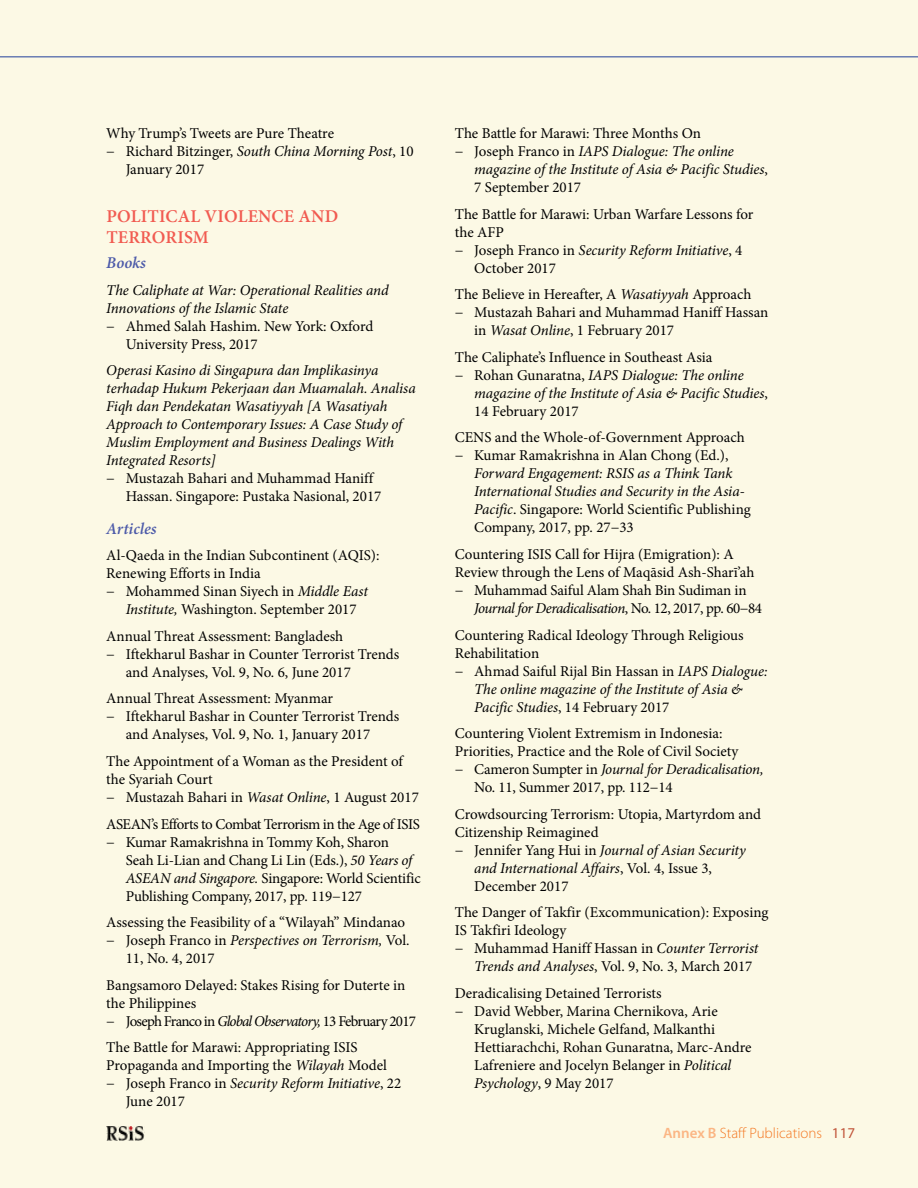
<style>
.page{position:relative;width:918px;height:1188px;background:#fcf9e5}
.page>*{position:absolute;margin:0;border:0;box-sizing:border-box;transform-origin:0 0}
.t1{font:600 18px/21px "Minion Pro";letter-spacing:.01em;color:#f15b51}
.t2{font:italic 600 16.5px "Minion Pro";color:#4d5ba9}
.t3{font:15px/18px "Minion Pro";letter-spacing:-.005em;color:#000}
.t4{font:italic 15px/18px "Minion Pro";letter-spacing:-.01em;color:#000}
.t5{font:15px/18px "Minion Pro";letter-spacing:-.03em;color:#000}
.t6{font:italic 15px "Minion Pro";letter-spacing:-.04em;color:#000}
.t7{font:300 15px "Myriad Pro";color:#f47721}
.s1{font-style:italic}
.s2{font-style:normal}
.s3{font-weight:600;color:#fbb684}
.s4{font-weight:400;color:#c05338}
</style>
<div class="page">
<hr style="left:0;top:56px;width:918px;height:1px;background:#21409a">
<img style="left:107px;top:1127px;width:38px;height:13px">
<p class="t3" style="left:106px;top:125px;width:229px">Why Trump’s Tweets are Pure Theatre</p>
<p class="t3" style="left:106px;top:143px;width:309px">− Richard Bitzinger, <span class="s1">South China Morning Post</span>, 10</p>
<p class="t3" style="left:126px;top:161px;width:80px">January 2017</p>
<p class="t1" style="left:106px;top:206px;width:233px">POLITICAL VIOLENCE AND<br>TERRORISM</p>
<p class="t2" style="left:106px;top:253px;width:41px">Books</p>
<p class="t4" style="left:106px;top:281px;width:284px">The Caliphate at War: Operational Realities and<br>Innovations of the Islamic State</p>
<p class="t3" style="left:126px;top:317px;width:249px;text-indent:-20px">− Ahmed Salah Hashim. New York: Oxford<br>University Press, 2017</p>
<p class="t4" style="left:106px;top:361px;width:311px">Operasi Kasino di Singapura dan Implikasinya terhadap Hukum Pekerjaan dan Muamalah. Analisa Fiqh dan Pendekatan Wasatiyyah [A Wasatiyah Approach to Contemporary Issues: A Case Study of Muslim Employment and Business Dealings With Integrated Resorts]</p>
<p class="t3" style="left:126px;top:470px;width:257px;text-indent:-20px">− Mustazah Bahari and Muhammad Haniff<br>Hassan. Singapore: Pustaka Nasional, 2017</p>
<p class="t2" style="left:106px;top:519px;width:52px">Articles</p>
<p class="t3" style="left:106px;top:547px;width:275px">Al-Qaeda in the Indian Subcontinent (AQIS):</p>
<p class="t3" style="left:106px;top:565px;width:156px">Renewing Efforts in India</p>
<p class="t3" style="left:106px;top:583px;width:263px">− Mohammed Sinan Siyech in <span class="s1">Middle East</span></p>
<p class="t3" style="left:126px;top:601px;width:232px"><span class="s1">Institute,</span> Washington. September 2017</p>
<p class="t3" style="left:106px;top:627px;width:238px">Annual Threat Assessment: Bangladesh</p>
<p class="t3" style="left:106px;top:645px;width:294px">− Iftekharul Bashar in Counter Terrorist Trends</p>
<p class="t3" style="left:126px;top:663px;width:227px">and Analyses, Vol. 9, No. 6, June 2017</p>
<p class="t3" style="left:106px;top:690px;width:228px">Annual Threat Assessment: Myanmar</p>
<p class="t3" style="left:106px;top:708px;width:294px">− Iftekharul Bashar in Counter Terrorist Trends</p>
<p class="t3" style="left:126px;top:726px;width:246px">and Analyses, Vol. 9, No. 1, January 2017</p>
<p class="t3" style="left:106px;top:752px;width:314px">The Appointment of a Woman as the President of the Syariah Court<br>− Mustazah Bahari in <span class="s1">Wasat Online</span>, 1 August 2017</p>
<p class="t5" style="left:106px;top:815px;width:315px">ASEAN’s Efforts to Combat Terrorism in the Age of ISIS − Kumar Ramakrishna in Tommy Koh, Sharon</p>
<p class="t3" style="left:126px;top:851px;width:296px">Seah Li-Lian and Chang Li Lin (Eds.), <span class="s1">50 Years of<br>ASEAN and Singapore.</span> Singapore: World Scientific<br>Publishing Company, 2017, pp. 119−127</p>
<p class="t3" style="left:106px;top:913px;width:300px">Assessing the Feasibility of a “Wilayah” Mindanao</p>
<p class="t4" style="left:106px;top:931px;width:305px"><span class="s2">− Joseph Franco in</span> Perspectives on Terrorism, <span class="s2">Vol.</span></p>
<p class="t3" style="left:126px;top:949px;width:90px">11, No. 4, 2017</p>
<p class="t3" style="left:106px;top:976px;width:311px">Bangsamoro Delayed: Stakes Rising for Duterte in the Philippines<br>− Joseph Franco in <span class="s1">Global Observatory,</span> 13 February 2017</p>
<p class="t3" style="left:106px;top:1038px;width:253px">The Battle for Marawi: Appropriating ISIS</p>
<p class="t3" style="left:106px;top:1056px;width:282px">Propaganda and Importing the <span class="s1">Wilayah</span> Model</p>
<p class="t4" style="left:106px;top:1074px;width:296px"><span class="s2">− Joseph Franco in</span> Security Reform Initiative<span class="s2">, 22</span></p>
<p class="t3" style="left:126px;top:1092px;width:61px">June 2017</p>
<p class="t3" style="left:455px;top:125px;width:248px">The Battle for Marawi: Three Months On</p>
<p class="t4" style="left:455px;top:143px;width:281px"><span class="s2">− Joseph Franco in</span> IAPS Dialogue: The online</p>
<p class="t4" style="left:474px;top:161px;width:295px">magazine of the Institute of Asia &amp; Pacific Studies<span class="s2">,</span></p>
<p class="t3" style="left:474px;top:179px;width:108px">7 September 2017</p>
<p class="t3" style="left:455px;top:205px;width:300px">The Battle for Marawi: Urban Warfare Lessons for</p>
<p class="t3" style="left:455px;top:223px;width:51px">the AFP</p>
<p class="t4" style="left:455px;top:241px;width:289px"><span class="s2">− Joseph Franco in</span> Security Reform Initiative<span class="s2">, 4</span></p>
<p class="t3" style="left:474px;top:259px;width:83px">October 2017</p>
<p class="t3" style="left:455px;top:286px;width:298px">The Believe in Hereafter, A <span class="s1">Wasatiyyah</span> Approach</p>
<p class="t3" style="left:455px;top:304px;width:315px">− Mustazah Bahari and Muhammad Haniff Hassan</p>
<p class="t3" style="left:474px;top:322px;width:201px">in <span class="s1">Wasat Online</span>, 1 February 2017</p>
<p class="t3" style="left:455px;top:348px;width:259px">The Caliphate’s Influence in Southeast Asia</p>
<p class="t4" style="left:455px;top:366px;width:290px"><span class="s2">− Rohan Gunaratna,</span> IAPS Dialogue: The online</p>
<p class="t4" style="left:474px;top:384px;width:295px">magazine of the Institute of Asia &amp; Pacific Studies<span class="s2">,</span></p>
<p class="t3" style="left:474px;top:402px;width:106px">14 February 2017</p>
<p class="t3" style="left:455px;top:429px;width:291px">CENS and the Whole-of-Government Approach − Kumar Ramakrishna in Alan Chong (Ed.),</p>
<p class="t4" style="left:474px;top:465px;width:278px">Forward Engagement: RSIS as a Think Tank International Studies and Security in the Asia-Pacific<span class="s2">. Singapore: World Scientific Publishing Company, 2017, pp. 27−33</span></p>
<p class="t3" style="left:455px;top:545px;width:281px">Countering ISIS Call for Hijra (Emigration): A</p>
<p class="t3" style="left:455px;top:563px;width:301px">Review through the Lens of Maqāsid Ash-Sharī’ah</p>
<p class="t3" style="left:455px;top:581px;width:293px">− Muhammad Saiful Alam Shah Bin Sudiman in</p>
<p class="t6" style="left:474px;top:598px;width:289px">Journal for Deradicalisation<span class="s2">, No. 12, 2017, pp. 60−84</span></p>
<p class="t3" style="left:455px;top:626px;width:290px">Countering Radical Ideology Through Religious</p>
<p class="t3" style="left:455px;top:644px;width:86px">Rehabilitation</p>
<p class="t3" style="left:455px;top:662px;width:314px">− Ahmad Saiful Rijal Bin Hassan in <span class="s1">IAPS Dialogue:</span></p>
<p class="t4" style="left:474px;top:680px;width:270px">The online magazine of the Institute of Asia &amp;</p>
<p class="t3" style="left:474px;top:698px;width:197px"><span class="s1">Pacific Studies</span>, 14 February 2017</p>
<p class="t3" style="left:455px;top:724px;width:269px">Countering Violent Extremism in Indonesia:</p>
<p class="t3" style="left:455px;top:742px;width:285px">Priorities, Practice and the Role of Civil Society</p>
<p class="t4" style="left:455px;top:760px;width:310px"><span class="s2">− Cameron Sumpter in</span> Journal for Deradicalisation,</p>
<p class="t3" style="left:474px;top:778px;width:200px">No. 11, Summer 2017, pp. 112−14</p>
<p class="t3" style="left:455px;top:805px;width:308px">Crowdsourcing Terrorism: Utopia, Martyrdom and</p>
<p class="t3" style="left:455px;top:823px;width:145px">Citizenship Reimagined</p>
<p class="t4" style="left:455px;top:841px;width:293px"><span class="s2">− Jennifer Yang Hui in</span> Journal of Asian Security</p>
<p class="t4" style="left:474px;top:859px;width:239px">and International Affairs<span class="s2">, Vol. 4, Issue 3,</span></p>
<p class="t3" style="left:474px;top:877px;width:96px">December 2017</p>
<p class="t3" style="left:455px;top:903px;width:315px">The Danger of Takfir (Excommunication): Exposing</p>
<p class="t3" style="left:455px;top:921px;width:113px">IS Takfiri Ideology</p>
<p class="t3" style="left:455px;top:939px;width:305px">− Muhammad Haniff Hassan in <span class="s1">Counter Terrorist</span></p>
<p class="t3" style="left:474px;top:957px;width:280px"><span class="s1">Trends and Analyses</span>, Vol. 9, No. 3, March 2017</p>
<p class="t3" style="left:455px;top:984px;width:208px">Deradicalising Detained Terrorists</p>
<p class="t3" style="left:455px;top:1002px;width:264px">− David Webber, Marina Chernikova, Arie</p>
<p class="t3" style="left:474px;top:1020px;width:243px">Kruglanski, Michele Gelfand, Malkanthi</p>
<p class="t3" style="left:474px;top:1038px;width:279px">Hettiarachchi, Rohan Gunaratna, Marc-Andre</p>
<p class="t3" style="left:474px;top:1056px;width:259px">Lafreniere and Jocelyn Belanger in <span class="s1">Political</span></p>
<p class="t4" style="left:474px;top:1074px;width:141px">Psychology<span class="s2">, 9 May 2017</span></p>
<p class="t7" style="left:663px;top:1124px;width:193px"><span class="s3">Annex B</span> Staff Publications <span class="s4">117</span></p>
</div>
